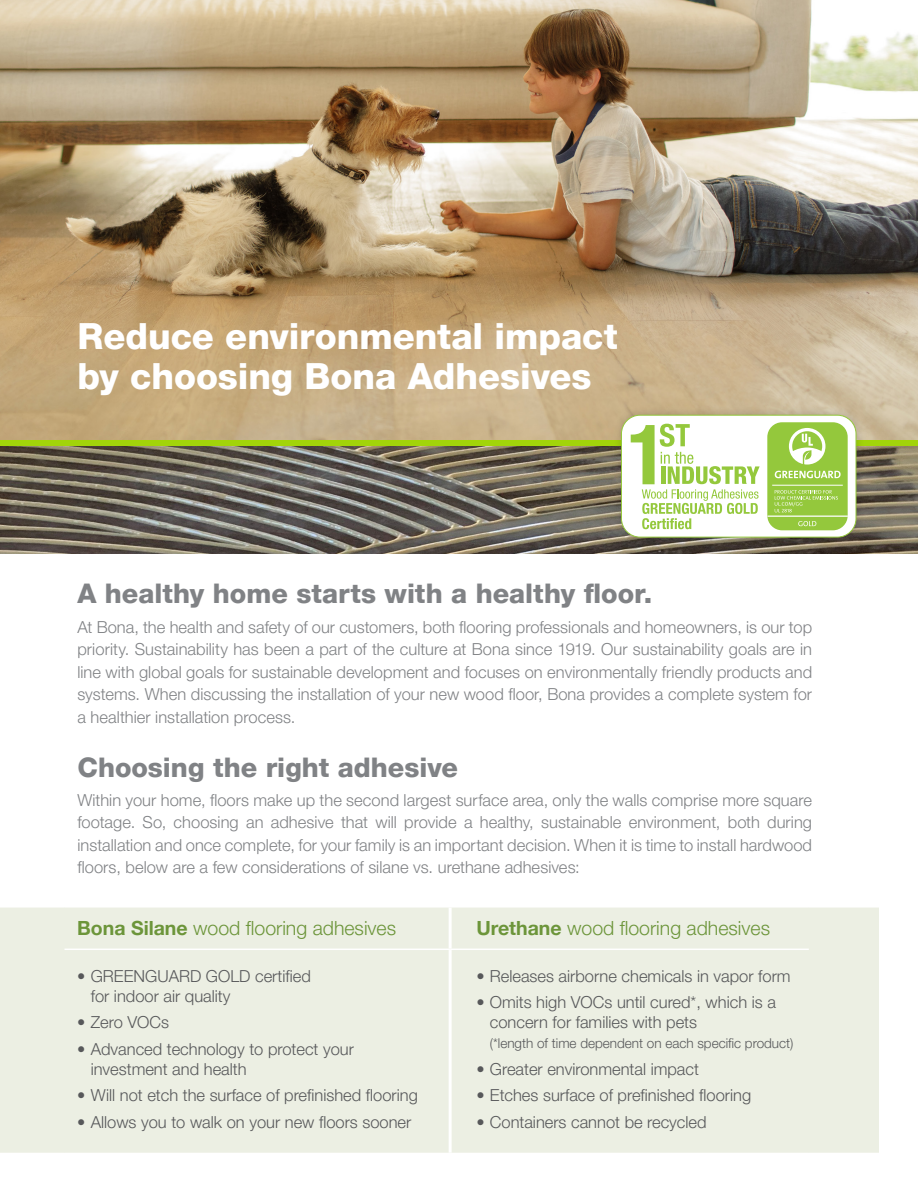
<style>
.page{position:relative;width:918px;height:1188px;background:#fff}
.page>*{position:absolute;margin:0;border:0;box-sizing:border-box;transform-origin:0 0}
.t1{font:800 36px/40.5px "Helvetica Neue LT Pro";color:#fff}
.t2{font:800 27px "Helvetica Neue LT Pro";color:#808285}
.t3{font:300 19.5px "Helvetica Neue LT Pro";color:#6c953a}
.t4{font:300 16.5px/22.5px "Helvetica Neue LT Pro";letter-spacing:.005em;color:#808285;text-align:justify}
.t5{font:300 16.5px/19.8px "Helvetica Neue LT Pro";color:#57585a}
.t6{font:300 13.5px "Helvetica Neue LT Pro";color:#57585a}
.s1{font-weight:700}
</style>
<div class="page">
<img style="left:0;top:446px;width:918px;height:107px">
<img style="left:0;top:0;width:918px;height:440px">
<div style="left:0;top:440px;width:918px;height:6px;background:#a2d40a"></div>
<div style="left:613px;top:407px;width:251px;height:138px;background:#231f20;opacity:.2"></div>
<div style="left:621px;top:415px;width:235px;height:122px;background:#fff;border-radius:19px"></div>
<div style="left:621px;top:415px;width:235px;height:123px;border:1px solid #94c83c;border-radius:19px"></div>
<div style="left:767px;top:422px;width:81px;height:108px;background:#94c83c;border-radius:15px"></div>
<hr style="left:768px;top:516px;width:80px;height:1px;background:#fff">
<svg style="left:798px;top:521px;width:18px;height:5px"></svg>
<svg style="left:789px;top:428px;width:36px;height:37px"></svg>
<svg style="left:775px;top:490px;width:63px;height:22px"></svg>
<hr style="left:772px;top:485px;width:71px;height:1px;background:#fff">
<svg style="left:775px;top:471px;width:66px;height:7px"></svg>
<svg style="left:631px;top:424px;width:129px;height:105px"></svg>
<div style="left:0;top:908px;width:879px;height:245px;background:#ecefe3"></div>
<hr style="left:449px;top:908px;width:3px;height:41px;background:#fff">
<hr style="left:449px;top:950px;width:3px;height:203px;background:#fff">
<hr style="left:64px;top:949px;width:386px;height:1px;background:#fff">
<hr style="left:450px;top:949px;width:359px;height:1px;background:#fff">
<p class="t1" style="left:77px;top:316px;width:542px">Reduce environmental impact by choosing Bona Adhesives</p>
<p class="t2" style="left:77px;top:578px;width:577px">A healthy home starts with a healthy floor.</p>
<p class="t4" style="left:77px;top:615px;width:736px">At Bona, the health and safety of our customers, both flooring professionals and homeowners, is our top priority. Sustainability has been a part of the culture at Bona since 1919. Our sustainability goals are in line with global goals for sustainable development and focuses on environmentally friendly products and systems. When discussing the installation of your new wood floor, Bona provides a complete system for a healthier installation process.</p>
<p class="t2" style="left:77px;top:751px;width:382px">Choosing the right adhesive</p>
<p class="t4" style="left:77px;top:788px;width:736px">Within your home, floors make up the second largest surface area, only the walls comprise more square footage. So, choosing an adhesive that will provide a healthy, sustainable environment, both during installation and once complete, for your family is an important decision. When it is time to install hardwood floors, below are a few considerations of silane vs. urethane adhesives:</p>
<p class="t3" style="left:77px;top:917px;width:320px"><span class="s1">Bona Silane</span> wood flooring adhesives</p>
<p class="t3" style="left:476px;top:917px;width:295px"><span class="s1">Urethane</span> wood flooring adhesives</p>
<p class="t5" style="left:91px;top:966px;width:222px;text-indent:-14px">• GREENGUARD GOLD certified for indoor air quality</p>
<p class="t5" style="left:77px;top:1012px;width:93px">• Zero VOCs</p>
<p class="t5" style="left:91px;top:1039px;width:265px;text-indent:-14px">• Advanced technology to protect your investment and health</p>
<p class="t5" style="left:77px;top:1085px;width:342px">• Will not etch the surface of prefinished flooring</p>
<p class="t5" style="left:77px;top:1112px;width:336px">• Allows you to walk on your new floors sooner</p>
<p class="t5" style="left:476px;top:966px;width:316px">• Releases airborne chemicals in vapor form</p>
<p class="t5" style="left:490px;top:992px;width:288px;text-indent:-14px">• Omits high VOCs until cured*, which is a concern for families with pets</p>
<p class="t6" style="left:490px;top:1035px;width:305px">(*length of time dependent on each specific product)</p>
<p class="t5" style="left:476px;top:1059px;width:224px">• Greater environmental impact</p>
<p class="t5" style="left:476px;top:1085px;width:276px">• Etches surface of prefinished flooring</p>
<p class="t5" style="left:476px;top:1112px;width:232px">• Containers cannot be recycled</p>
</div>
